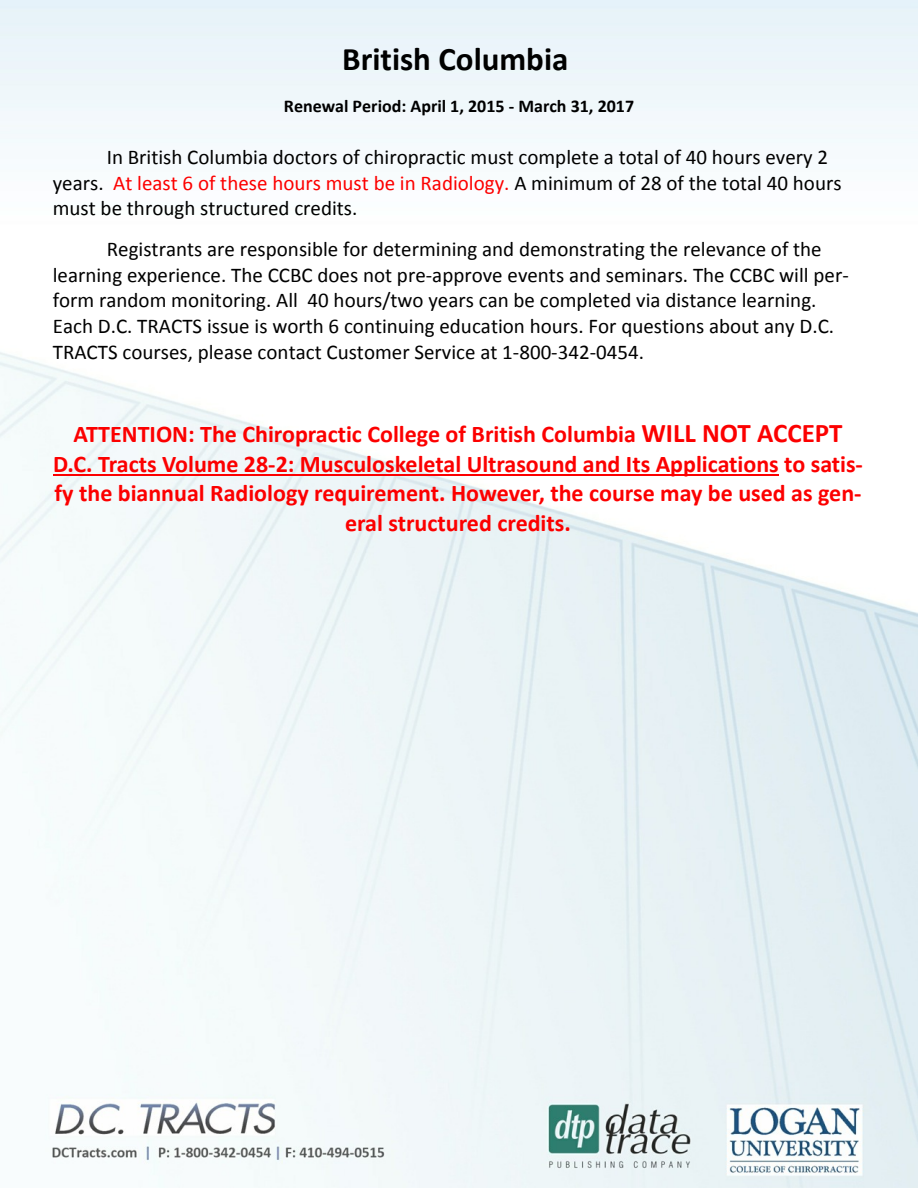
<style>
.page{position:relative;width:918px;height:1188px;background:#fff}
.page>*{position:absolute;margin:0;border:0;box-sizing:border-box;transform-origin:0 0}
.t1{font:700 33px "Calibri";color:#000}
.t2{font:700 24px/29.5px "Calibri";color:#fc0000;text-align:center}
.t3{font:21px/25.7px "Calibri";color:#000}
.t4{font:700 18px "Calibri";color:#000}
.s1{color:#fd0000}
.s2{font-size:27px}
</style>
<div class="page">
<img style="left:0;top:0;width:918px;height:1188px">
<hr style="left:53px;top:475px;width:726px;height:1px;background:#fc0000">
<h1 class="t1" style="left:342px;top:45px;width:228px">British Columbia</h1>
<p class="t4" style="left:284px;top:99px;width:352px">Renewal Period: April 1, 2015 - March 31, 2017</p>
<p class="t3" style="left:53px;top:146px;width:790px;text-indent:54px">In British Columbia doctors of chiropractic must complete a total of 40 hours every 2 years. <span class="s1">At least 6 of these hours must be in Radiology.</span> A minimum of 28 of the total 40 hours must be through structured credits.</p>
<p class="t3" style="left:53px;top:238px;width:797px;text-indent:54px">Registrants are responsible for determining and demonstrating the relevance of the learning experience. The CCBC does not pre-approve events and seminars. The CCBC will per&shy;form random monitoring. All 40 hours/two years can be completed via distance learning.<br>Each D.C. TRACTS issue is worth 6 continuing education hours. For questions about any D.C.<br>TRACTS courses, please contact Customer Service at 1-800-342-0454.</p>
<p class="t2" style="left:53px;top:421px;width:811px">ATTENTION: The Chiropractic College of British Columbia <span class="s2">WILL NOT ACCEPT </span>D.C. Tracts Volume 28-2: Musculoskeletal Ultrasound and Its Applications to satis&shy;fy the biannual Radiology requirement. However, the course may be used as gen&shy;eral structured credits.</p>
</div>
